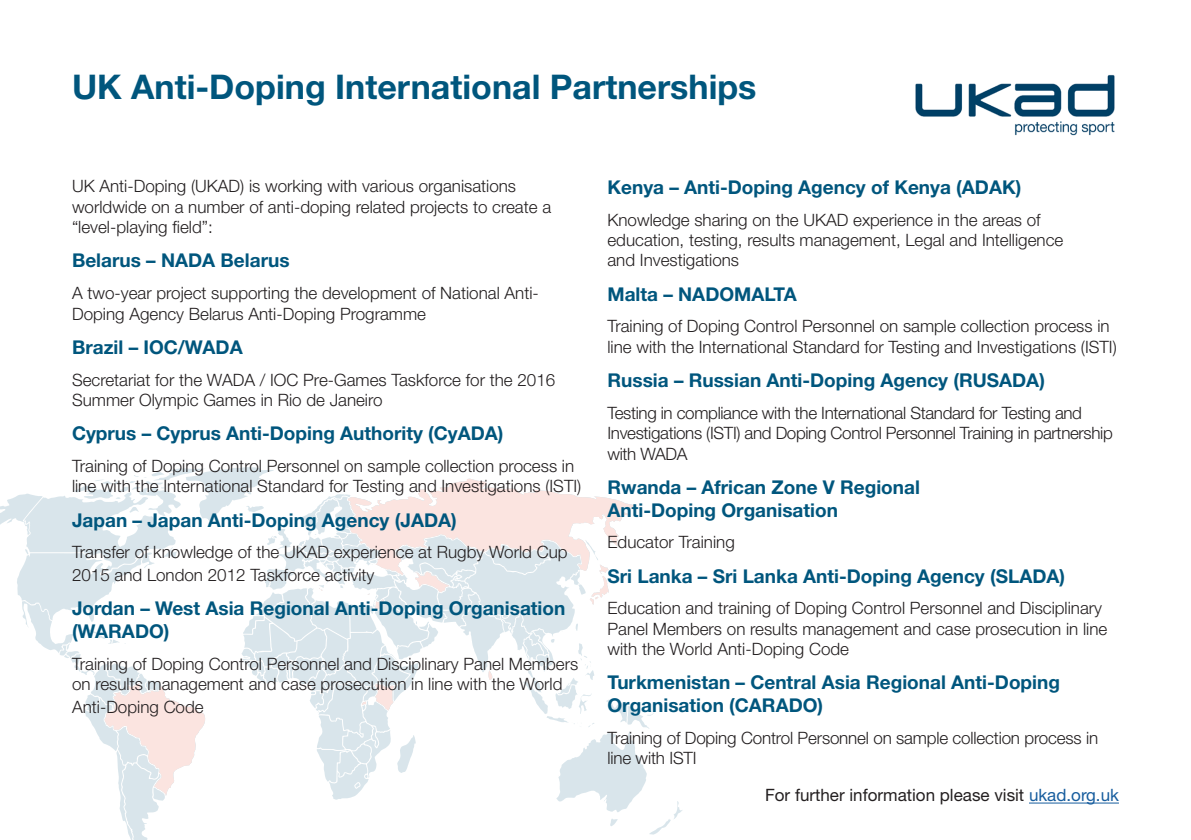
<style>
.page{position:relative;width:1191px;height:840px;background:#fff}
.page>*{position:absolute;margin:0;border:0;box-sizing:border-box;transform-origin:0 0}
.UKAD_Title{font:700 34px "Helvetica Neue LT Std";color:#00567d}
.Heading_2{font:700 19px/22.8px "Helvetica Neue LT Std";color:#00567d}
.Body_Copy{font:700 19px/22.8px "Helvetica Neue LT Std";color:#00567d}
.Body_Copy-2{font:300 17px/20.4px "Helvetica Neue LT Std";color:#231f20}
.Body_Copy-3{font:300 17px/20.4px "Helvetica Neue LT Std";letter-spacing:-.02em;color:#231f20}
.Body_Copy-4{font:17px "Helvetica Neue LT Std";color:#231f20}
.s1{color:#175d9e}
</style>
<div class="page">
<svg style="left:0;top:467px;width:682px;height:372px"></svg>
<svg style="left:488px;top:669px;width:4px;height:11px"></svg>
<svg style="left:375px;top:683px;width:19px;height:27px"></svg>
<svg style="left:104px;top:682px;width:101px;height:113px"></svg>
<svg style="left:362px;top:701px;width:4px;height:3px"></svg>
<svg style="left:342px;top:478px;width:295px;height:132px"></svg>
<img style="left:915px;top:74px;width:200px;height:62px">
<hr style="left:1029px;top:802px;width:90px;height:1px;background:#175d9e">
<p class="UKAD_Title" style="left:72px;top:66px;width:686px">UK Anti-Doping International Partnerships</p>
<p class="Body_Copy-2" style="left:72px;top:176px;width:481px">UK Anti-Doping (UKAD) is working with various organisations worldwide on a number of anti-doping related projects to create a “level-playing field”:</p>
<p class="Heading_2" style="left:72px;top:248px;width:219px">Belarus – NADA Belarus</p>
<p class="Body_Copy-2" style="left:72px;top:282px;width:468px">A two-year project supporting the development of National Anti-<br>Doping Agency Belarus Anti-Doping Programme</p>
<p class="Heading_2" style="left:72px;top:335px;width:172px">Brazil – IOC/WADA</p>
<p class="Body_Copy-2" style="left:72px;top:368px;width:485px">Secretariat for the WADA / IOC Pre-Games Taskforce for the 2016<br>Summer Olympic Games in Rio de Janeiro</p>
<p class="Heading_2" style="left:72px;top:421px;width:433px">Cyprus – Cyprus Anti-Doping Authority (CyADA)</p>
<p class="Body_Copy-2" style="left:72px;top:455px;width:511px">Training of Doping Control Personnel on sample collection process in line with the International Standard for Testing and Investigations (ISTI)</p>
<p class="Heading_2" style="left:72px;top:507px;width:386px">Japan – Japan Anti-Doping Agency (JADA)</p>
<p class="Body_Copy-2" style="left:72px;top:540px;width:497px;line-height:22.8px">Transfer of knowledge of the UKAD experience at Rugby World Cup<br>2015 and London 2012 Taskforce activity</p>
<p class="Body_Copy" style="left:72px;top:596px;width:495px">Jordan – West Asia Regional Anti-Doping Organisation (WARADO)</p>
<p class="Body_Copy-2" style="left:72px;top:653px;width:508px">Training of Doping Control Personnel and Disciplinary Panel Members on results management and case prosecution in line with the World</p>
<p class="Body_Copy-2" style="left:72px;top:696px;width:133px">Anti-Doping Code</p>
<p class="Heading_2" style="left:607px;top:175px;width:415px">Kenya – Anti-Doping Agency of Kenya (ADAK)</p>
<p class="Body_Copy-2" style="left:607px;top:209px;width:457px">Knowledge sharing on the UKAD experience in the areas of education, testing, results management, Legal and Intelligence and Investigations</p>
<p class="Heading_2" style="left:607px;top:282px;width:191px">Malta – NADOMALTA</p>
<p class="Body_Copy-2" style="left:607px;top:315px;width:511px">Training of Doping Control Personnel on sample collection process in line with the International Standard for Testing and Investigations (ISTI)</p>
<p class="Heading_2" style="left:607px;top:368px;width:439px">Russia – Russian Anti-Doping Agency (RUSADA)</p>
<p class="Body_Copy-3" style="left:607px;top:402px;width:507px">Testing in compliance with the International Standard for Testing and<br>Investigations (ISTI) and Doping Control Personnel Training in partnership with WADA</p>
<p class="Heading_2" style="left:607px;top:475px;width:314px">Rwanda – African Zone V Regional<br>Anti-Doping Organisation</p>
<p class="Body_Copy-2" style="left:607px;top:531px;width:129px">Educator Training</p>
<p class="Heading_2" style="left:607px;top:563px;width:459px">Sri Lanka – Sri Lanka Anti-Doping Agency (SLADA)</p>
<p class="Body_Copy-2" style="left:607px;top:597px;width:501px">Education and training of Doping Control Personnel and Disciplinary<br>Panel Members on results management and case prosecution in line with the World Anti-Doping Code</p>
<p class="Heading_2" style="left:607px;top:670px;width:454px">Turkmenistan – Central Asia Regional Anti-Doping<br>Organisation (CARADO)</p>
<p class="Body_Copy-2" style="left:607px;top:726px;width:492px">Training of Doping Control Personnel on sample collection process in line with ISTI</p>
<p class="Body_Copy-4" style="left:765px;top:784px;width:355px">For further information please visit <span class="s1">ukad.org.uk</span></p>
</div>
